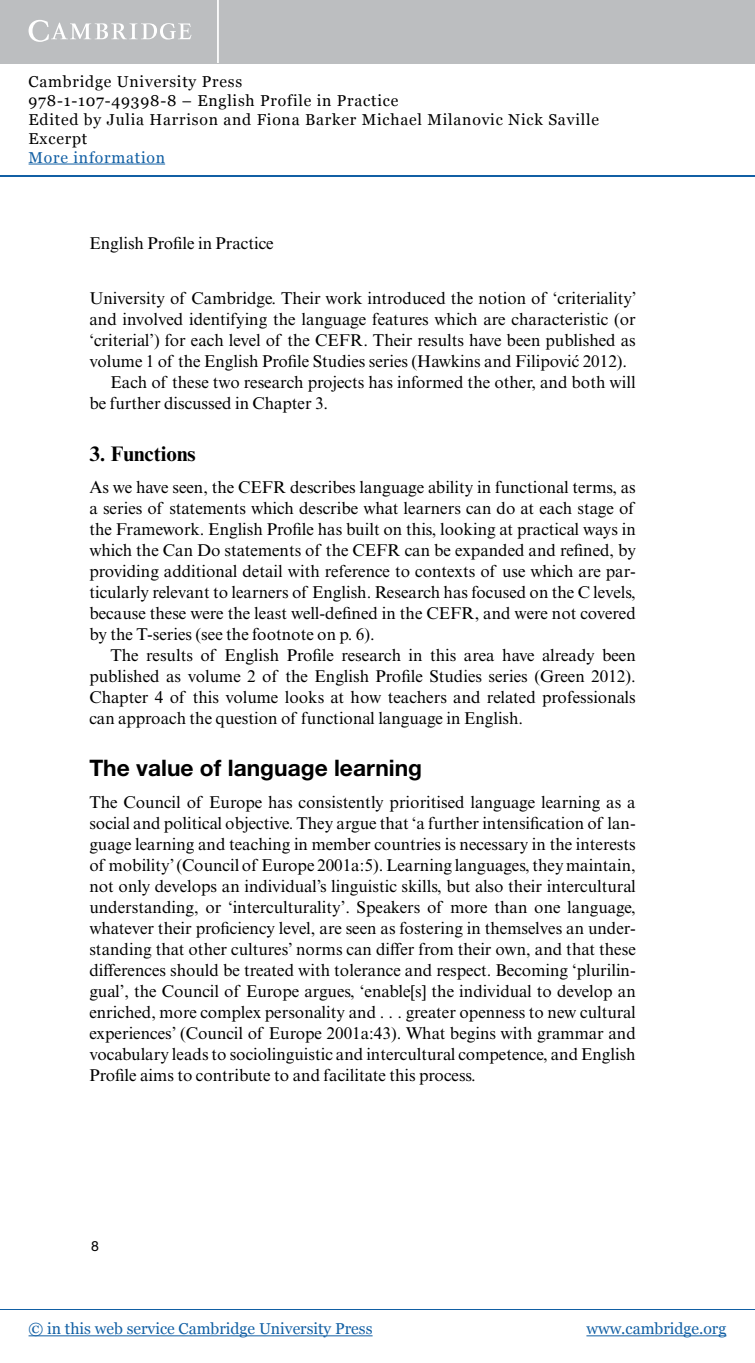
<style>
.page{position:relative;width:755px;height:1363px;background:#fff}
.page>*{position:absolute;margin:0;border:0;box-sizing:border-box;transform-origin:0 0}
.t1{font:700 22.75px "Helvetica Neue LT Std";color:#000}
.t2{font:700 21px "Times NRMT Pro";color:#000}
.t3{font:17.15px/21px "Times NRMT Pro";color:#000;text-align:justify}
.t4{font:15.75px/18.7px "Georgia";letter-spacing:.05em;color:#000}
.t5{font:15.75px "Georgia";color:#115fa4}
.t6{font:15.75px "Georgia";letter-spacing:.05em;color:#115fa4}
.t7{font:14px "Helvetica Neue LT Std";color:#000}
</style>
<div class="page">
<div style="left:0;top:0;width:754px;height:63px;background:#bcbec0"></div>
<hr style="left:217px;top:0;width:2px;height:63px;background:#fff">
<svg style="left:29px;top:20px;width:162px;height:22px"></svg>
<hr style="left:29px;top:164px;width:136px;height:1px;background:#115fa4">
<hr style="left:0;top:175px;width:754px;height:2px;background:#115fa4">
<hr style="left:0;top:1308px;width:754px;height:1px;background:#115fa4">
<hr style="left:29px;top:1335px;width:343px;height:1px;background:#115fa4">
<hr style="left:586px;top:1335px;width:139px;height:1px;background:#115fa4">
<p class="t4" style="left:29px;top:72px;width:571px">Cambridge University Press<br>978-1-107-49398-8 – English Profile in Practice<br>Edited by Julia Harrison and Fiona Barker Michael Milanovic Nick Saville Excerpt</p>
<p class="t6" style="left:29px;top:146px;width:138px">More information</p>
<p class="t3" style="left:89px;top:233px;width:186px">English Profile in Practice</p>
<p class="t3" style="left:89px;top:288px;width:548px">University of Cambridge. Their work introduced the notion of ‘criteriality’</p>
<p class="t3" style="left:89px;top:309px;width:547px">and involved identifying the language features which are characteristic (or</p>
<p class="t3" style="left:89px;top:330px;width:547px">‘criterial’) for each level of the CEFR. Their results have been published as</p>
<p class="t3" style="left:89px;top:351px;width:539px">volume 1 of the English Profile Studies series (Hawkins and Filipović 2012).</p>
<p class="t3" style="left:110px;top:372px;width:526px">Each of these two research projects has informed the other, and both will</p>
<p class="t3" style="left:89px;top:393px;width:240px">be further discussed in Chapter 3.</p>
<p class="t2" style="left:89px;top:441px;width:108px">3. Functions</p>
<p class="t3" style="left:89px;top:477px;width:547px">As we have seen, the CEFR describes language ability in functional terms, as a series of statements which describe what learners can do at each stage of the Framework. English Profile has built on this, looking at practical ways in which the Can Do statements of the CEFR can be expanded and refined, by providing additional detail with reference to contexts of use which are par&shy;ticularly relevant to learners of English. Research has focused on the C levels, because these were the least well-defined in the CEFR, and were not covered by the T-series (see the footnote on p. 6).</p>
<p class="t3" style="left:89px;top:645px;width:547px;text-indent:21px">The results of English Profile research in this area have already been published as volume 2 of the English Profile Studies series (Green 2012).<br>Chapter 4 of this volume looks at how teachers and related professionals can approach the question of functional language in English.</p>
<h1 class="t1" style="left:89px;top:754px;width:334px">The value of language learning</h1>
<p class="t3" style="left:89px;top:792px;width:547px">The Council of Europe has consistently prioritised language learning as a social and political objective. They argue that ‘a further intensification of lan&shy;guage learning and teaching in member countries is necessary in the interests of mobility’ (Council of Europe 2001a:5). Learning languages, they maintain, not only develops an individual’s linguistic skills, but also their intercultural understanding, or ‘interculturality’. Speakers of more than one language, whatever their proficiency level, are seen as fostering in themselves an under&shy;standing that other cultures’ norms can differ from their own, and that these differences should be treated with tolerance and respect. Becoming ‘plurilin&shy;gual’, the Council of Europe argues, ‘enable[s] the individual to develop an enriched, more complex personality and . . . greater openness to new cultural experiences’ (Council of Europe 2001a:43). What begins with grammar and vocabulary leads to sociolinguistic and intercultural competence, and English Profile aims to contribute to and facilitate this process.</p>
<p class="t7" style="left:91px;top:1237px;width:9px">8</p>
<p class="t5" style="left:29px;top:1317px;width:345px">© in this web service Cambridge University Press</p>
<p class="t5" style="left:586px;top:1317px;width:141px">www.cambridge.org</p>
</div>
